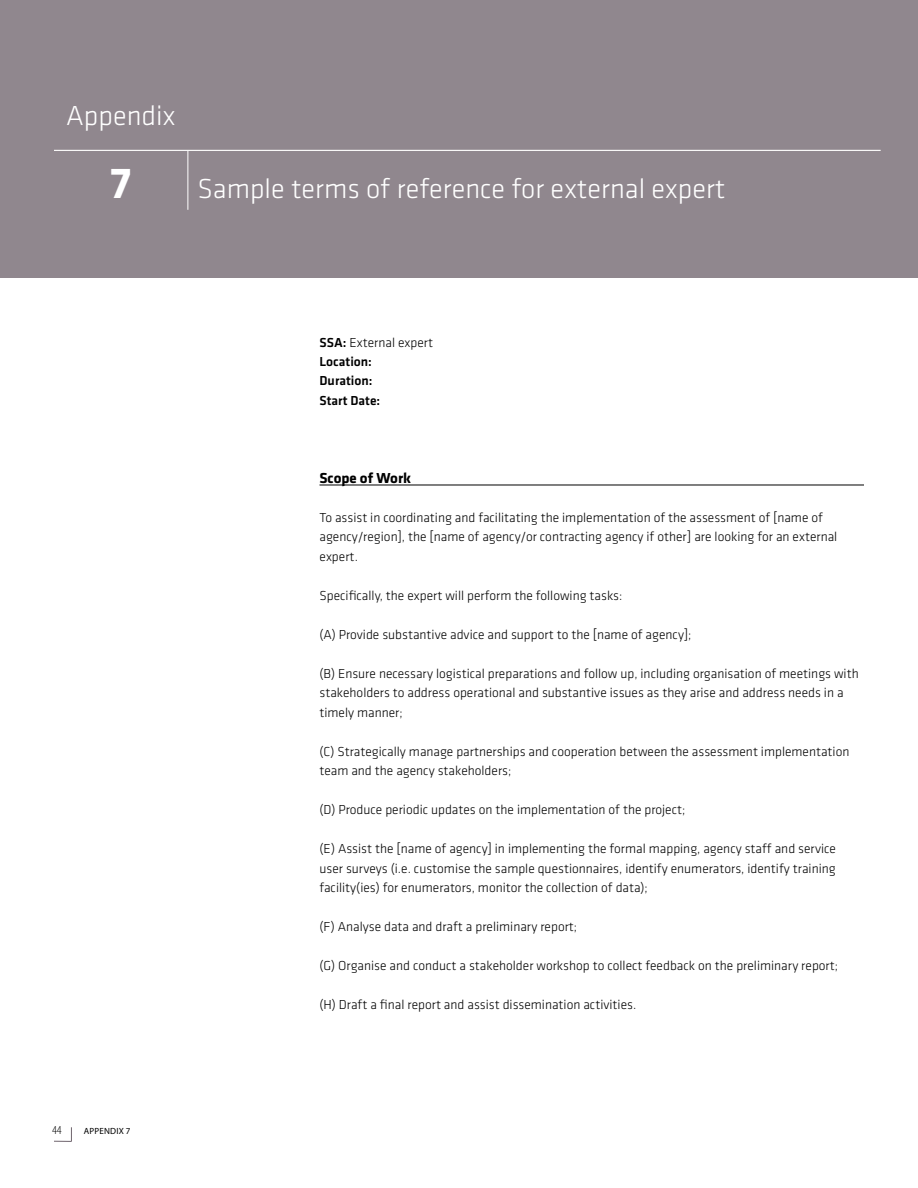
<style>
.page{position:relative;width:918px;height:1188px;background:#fff}
.page>*{position:absolute;margin:0;border:0;box-sizing:border-box;transform-origin:0 0}
.t1{font:700 45px "Klavika";color:#fff}
.t2{font:300 28.5px "Klavika";color:#fff}
.t3{font:700 15px "Klavika";color:#000}
.t4{font:300 13.5px/19.5px "Klavika";color:#000}
.t5{font:500 13.5px/19.5px "Klavika";color:#000}
.t6{font:300 condensed 12.15px "Myriad Pro";color:#000;scale:1.11 1}
.t7{font:9px "Myriad Pro";letter-spacing:.02em;color:#000}
.s1{font-weight:300}
</style>
<div class="page">
<svg style="left:54px;top:1127px;width:18px;height:15px"></svg>
<div style="left:0;top:0;width:918px;height:277px;background:#90878e"></div>
<hr style="left:54px;top:150px;width:827px;height:1px;background:#fff">
<hr style="left:188px;top:151px;width:1px;height:59px;background:#fff">
<hr style="left:320px;top:485px;width:544px;height:1px;background:#000">
<h2 class="t2" style="left:66px;top:100px;width:111px">Appendix</h2>
<h1 class="t1" style="left:110px;top:158px;width:22px">7</h1>
<h2 class="t2" style="left:197px;top:173px;width:530px">Sample terms of reference for external expert</h2>
<p class="t6" style="left:52px;top:1124px;width:10px">44</p>
<p class="t7" style="left:84px;top:1126px;width:48px">APPENDIX 7</p>
<p class="t5" style="left:320px;top:333px;width:115px">SSA: <span class="s1">External expert<br></span>Location:<br>Duration:<br>Start Date:</p>
<p class="t3" style="left:320px;top:470px;width:93px">Scope of Work</p>
<p class="t4" style="left:320px;top:508px;width:519px">To assist in coordinating and facilitating the implementation of the assessment of [name of agency/region], the [name of agency/or contracting agency if other] are looking for an external expert.</p>
<p class="t4" style="left:320px;top:586px;width:304px">Specifically, the expert will perform the following tasks:</p>
<p class="t4" style="left:320px;top:625px;width:373px">(A) Provide substantive advice and support to the [name of agency];</p>
<p class="t4" style="left:320px;top:664px;width:541px">(B) Ensure necessary logistical preparations and follow up, including organisation of meetings with stakeholders to address operational and substantive issues as they arise and address needs in a timely manner;</p>
<p class="t4" style="left:320px;top:742px;width:531px">(C) Strategically manage partnerships and cooperation between the assessment implementation team and the agency stakeholders;</p>
<p class="t4" style="left:320px;top:801px;width:367px">(D) Produce periodic updates on the implementation of the project;</p>
<p class="t4" style="left:320px;top:840px;width:518px;text-align:justify">(E) Assist the [name of agency] in implementing the formal mapping, agency staff and service user surveys (i.e. customise the sample questionnaires, identify enumerators, identify training facility(ies) for enumerators, monitor the collection of data);</p>
<p class="t4" style="left:320px;top:917px;width:259px">(F) Analyse data and draft a preliminary report;</p>
<p class="t4" style="left:320px;top:956px;width:520px">(G) Organise and conduct a stakeholder workshop to collect feedback on the preliminary report;</p>
<p class="t4" style="left:320px;top:995px;width:318px">(H) Draft a final report and assist dissemination activities.</p>
</div>
